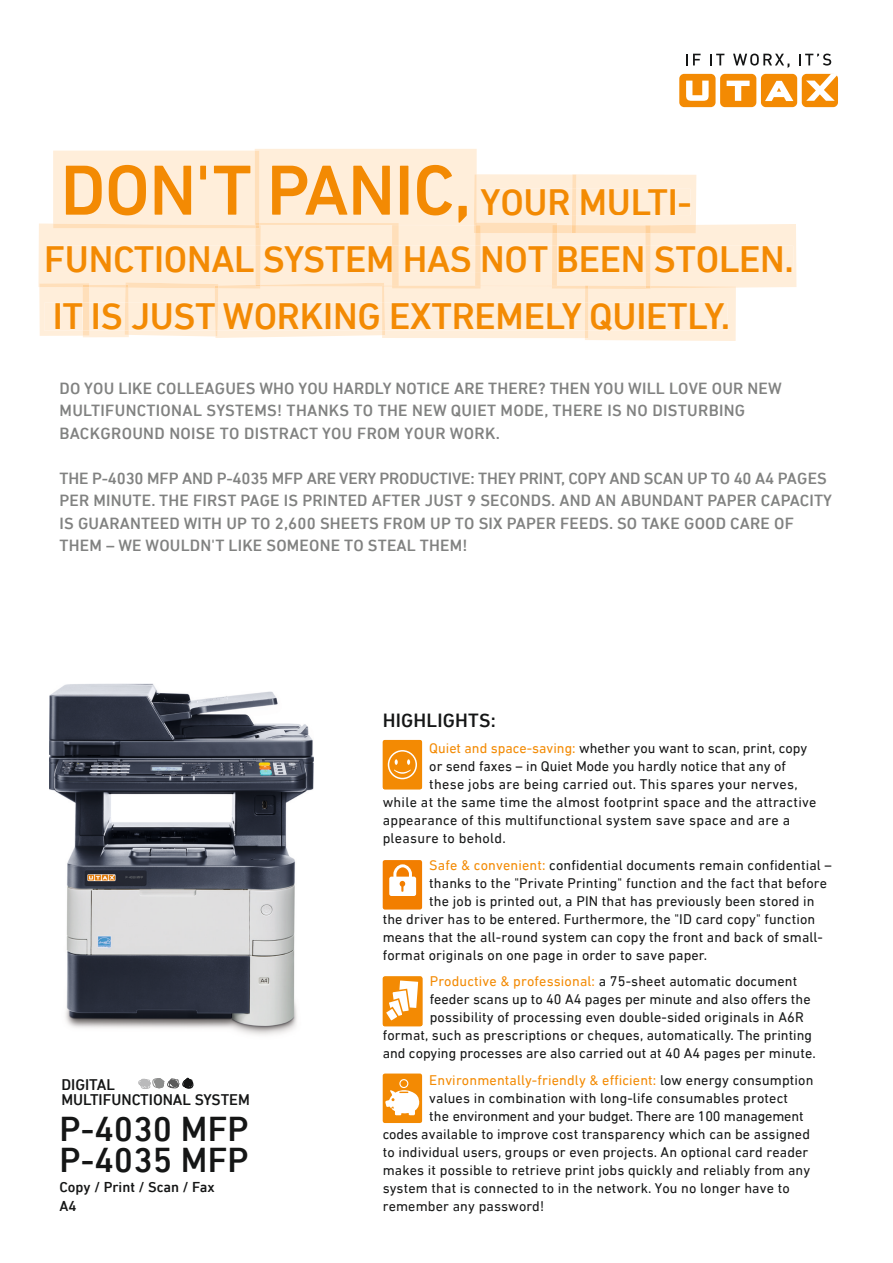
<style>
.page{position:relative;width:893px;height:1263px;background:#fff}
.page>*{position:absolute;margin:0;border:0;box-sizing:border-box;transform-origin:0 0}
.t1{font:500 72px "DIN Next LT Pro";letter-spacing:-.01em;color:#f38a03}
.t2{font:500 37.5px/57px "DIN Next LT Pro";letter-spacing:-.01em;color:#f38b03}
.t3{font:500 35.25px/31px "DIN Next LT Pro";letter-spacing:.005em;color:#151616}
.t4{font:500 19.5px "DIN Next LT Pro";letter-spacing:.01em;color:#151616}
.t5{font:500 16.5px/22.5px "DIN Next LT Pro";letter-spacing:.01em;color:#818281}
.t6{font:500 15.75px/15px "DIN Next LT Pro";color:#151616}
.t7{font:500 14.7px/19.5px "DIN Next LT Pro";color:#151616}
.t8{font:14.25px "DIN Next LT Pro";letter-spacing:.01em;color:#151616}
.t9{font:14.25px "DIN Next LT Pro";letter-spacing:.01em;color:#f38a03}
.t10{font:14.25px "DIN Next LT Pro";letter-spacing:-.01em;color:#151616}
.s1{color:#f38a03}
.s2{color:#151616}
</style>
<div class="page">
<img style="left:49px;top:683px;width:264px;height:352px">
<svg style="left:676px;top:71px;width:165px;height:39px"></svg>
<div style="left:679px;top:74px;width:36px;height:33px;background:#f38a03;border-radius:5px"></div>
<div style="left:720px;top:74px;width:36px;height:33px;background:#f38a03;border-radius:5px"></div>
<div style="left:761px;top:74px;width:36px;height:33px;background:#f38a03;border-radius:5px"></div>
<div style="left:802px;top:74px;width:36px;height:33px;background:#f38a03;border-radius:5px"></div>
<svg style="left:686px;top:81px;width:23px;height:20px"></svg>
<svg style="left:727px;top:81px;width:23px;height:20px"></svg>
<svg style="left:806px;top:73px;width:32px;height:28px"></svg>
<svg style="left:765px;top:81px;width:28px;height:20px"></svg>
<svg style="left:686px;top:54px;width:15px;height:11px"></svg>
<svg style="left:710px;top:54px;width:14px;height:11px"></svg>
<svg style="left:733px;top:54px;width:56px;height:14px"></svg>
<svg style="left:799px;top:54px;width:32px;height:12px"></svg>
<div style="left:383px;top:1073px;width:39px;height:50px;background:#f38a03;border-radius:2px"></div>
<svg style="left:385px;top:1086px;width:35px;height:29px"></svg>
<div style="left:399px;top:1079px;width:9px;height:9px;border:1px solid #fff;border-radius:50%"></div>
<svg style="left:383px;top:740px;width:39px;height:49px;background:#f4941a"></svg>
<div style="left:383px;top:860px;width:39px;height:49px;background:#f27e00;border-radius:2px"></div>
<div style="left:389px;top:877px;width:27px;height:19px;background:#fff;border-radius:2px"></div>
<svg style="left:392px;top:864px;width:21px;height:28px"></svg>
<svg style="left:383px;top:976px;width:39px;height:50px"></svg>
<svg style="left:38px;top:149px;width:758px;height:192px;background:#ffefdd"></svg>
<svg style="left:138px;top:1077px;width:56px;height:12px"></svg>
<h1 class="t1" style="left:60px;top:148px;width:412px">DON'T PANIC,</h1>
<h2 class="t2" style="left:44px;top:173px;width:751px;text-indent:436px">YOUR MULTI-<br>FUNCTIONAL SYSTEM HAS NOT BEEN STOLEN.<br>IT IS JUST WORKING EXTREMELY QUIETLY.</h2>
<p class="t5" style="left:60px;top:377px;width:724px">DO YOU LIKE COLLEAGUES WHO YOU HARDLY NOTICE ARE THERE? THEN YOU WILL LOVE OUR NEW<br>MULTIFUNCTIONAL SYSTEMS! THANKS TO THE NEW QUIET MODE, THERE IS NO DISTURBING<br>BACKGROUND NOISE TO DISTRACT YOU FROM YOUR WORK.</p>
<p class="t5" style="left:60px;top:467px;width:774px">THE P-4030 MFP AND P-4035 MFP ARE VERY PRODUCTIVE: THEY PRINT, COPY AND SCAN UP TO 40 A4 PAGES PER MINUTE. THE FIRST PAGE IS PRINTED AFTER JUST 9 SECONDS. AND AN ABUNDANT PAPER CAPACITY IS GUARANTEED WITH UP TO 2,600 SHEETS FROM UP TO SIX PAPER FEEDS. SO TAKE GOOD CARE OF THEM – WE WOULDN'T LIKE SOMEONE TO STEAL THEM!</p>
<p class="t6" style="left:62px;top:1077px;width:190px">DIGITAL<br>MULTIFUNCTIONAL SYSTEM</p>
<h3 class="t3" style="left:60px;top:1113px;width:191px">P-4030 MFP<br>P-4035 MFP</h3>
<p class="t7" style="left:60px;top:1177px;width:157px">Copy / Print / Scan / Fax<br>A4</p>
<h3 class="t4" style="left:383px;top:709px;width:115px">HIGHLIGHTS:</h3>
<p class="t8" style="left:429px;top:740px;width:379px"><span class="s1">Quiet and space-saving:</span> whether you want to scan, print, copy</p>
<p class="t8" style="left:429px;top:758px;width:358px">or send faxes – in Quiet Mode you hardly notice that any of</p>
<p class="t8" style="left:429px;top:776px;width:370px">these jobs are being carried out. This spares your nerves,</p>
<p class="t8" style="left:383px;top:794px;width:435px">while at the same time the almost footprint space and the attractive</p>
<p class="t8" style="left:383px;top:812px;width:409px">appearance of this multifunctional system save space and are a</p>
<p class="t8" style="left:383px;top:830px;width:124px">pleasure to behold.</p>
<p class="t8" style="left:429px;top:857px;width:404px"><span class="s1">Safe &amp; convenient:</span> confidential documents remain confidential –</p>
<p class="t8" style="left:429px;top:875px;width:399px">thanks to the "Private Printing" function and the fact that before</p>
<p class="t8" style="left:429px;top:893px;width:387px">the job is printed out, a PIN that has previously been stored in</p>
<p class="t8" style="left:383px;top:911px;width:434px">the driver has to be entered. Furthermore, the "ID card copy" function</p>
<p class="t8" style="left:383px;top:929px;width:442px">means that the all-round system can copy the front and back of small-</p>
<p class="t8" style="left:383px;top:947px;width:326px">format originals on one page in order to save paper.</p>
<p class="t8" style="left:430px;top:973px;width:369px"><span class="s1">Productive &amp; professional:</span> a 75-sheet automatic document</p>
<p class="t8" style="left:430px;top:991px;width:382px">feeder scans up to 40 A4 pages per minute and also offers the</p>
<p class="t8" style="left:430px;top:1009px;width:376px">possibility of processing even double-sided originals in A6R</p>
<p class="t8" style="left:383px;top:1027px;width:431px">format, such as prescriptions or cheques, automatically. The printing</p>
<p class="t8" style="left:383px;top:1045px;width:435px">and copying processes are also carried out at 40 A4 pages per minute.</p>
<p class="t9" style="left:429px;top:1072px;width:386px">Environmentally-friendly &amp; efficient: <span class="s2">low energy consumption</span></p>
<p class="t8" style="left:429px;top:1090px;width:360px">values in combination with long-life consumables protect</p>
<p class="t10" style="left:429px;top:1108px;width:376px">the environment and your budget. There are 100 management</p>
<p class="t8" style="left:383px;top:1126px;width:429px">codes available to improve cost transparency which can be assigned</p>
<p class="t8" style="left:383px;top:1144px;width:427px">to individual users, groups or even projects. An optional card reader</p>
<p class="t8" style="left:383px;top:1162px;width:429px">makes it possible to retrieve print jobs quickly and reliably from any</p>
<p class="t8" style="left:383px;top:1180px;width:408px">system that is connected to in the network. You no longer have to</p>
<p class="t8" style="left:383px;top:1198px;width:163px">remember any password!</p>
</div>
